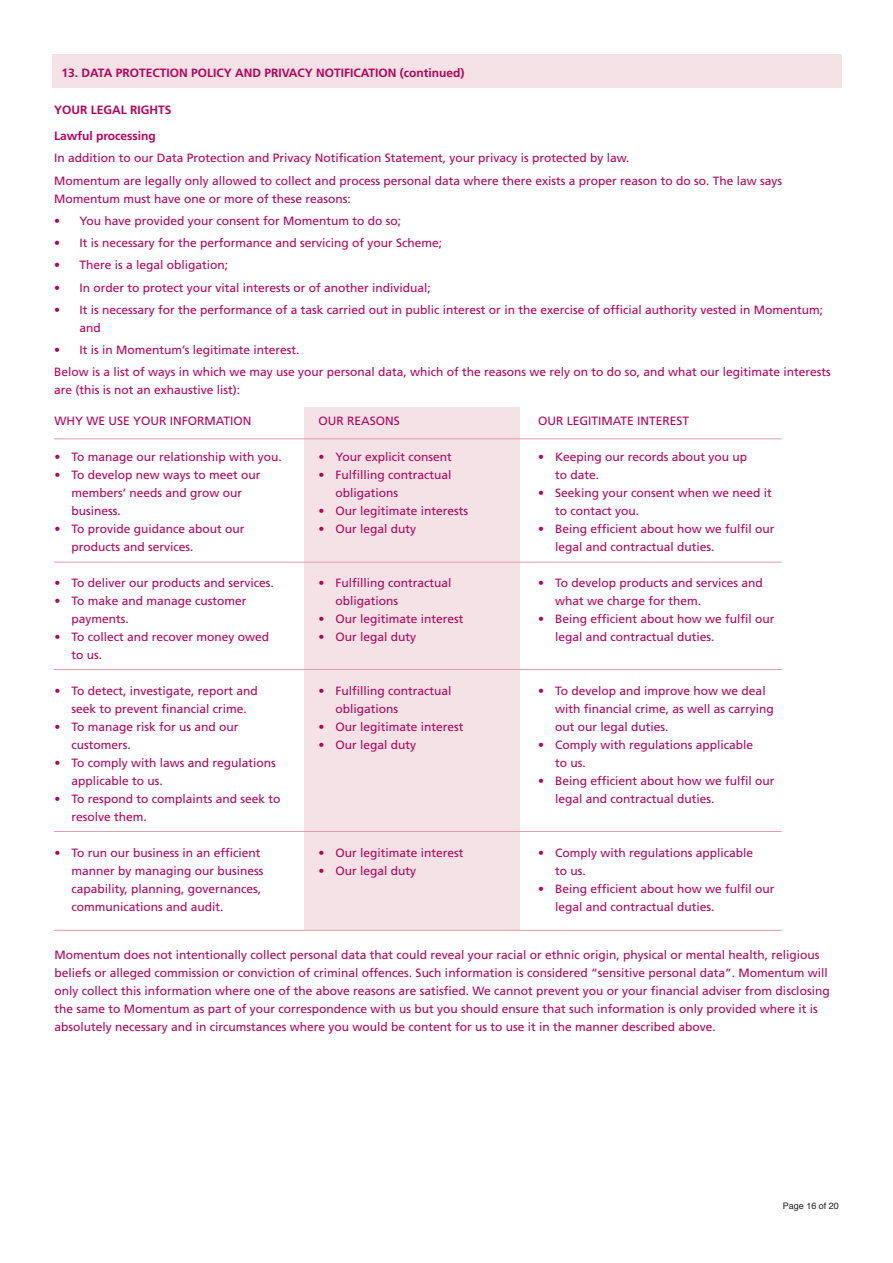
<style>
.page{position:relative;width:893px;height:1263px;background:#fff}
.page>*{position:absolute;margin:0;border:0;box-sizing:border-box;transform-origin:0 0}
.Description{font:12px/18px "Frutiger";color:#b4035b}
.Description-2{font:700 12px "Frutiger";color:#b4035b}
.t1{font:9px "Helvetica";color:#231f20}
</style>
<div class="page">
<div style="left:52px;top:54px;width:789px;height:33px;background:#f5e2e6"></div>
<div style="left:304px;top:407px;width:216px;height:523px;background:#f5e2e6"></div>
<hr style="left:54px;top:439px;width:728px;height:1px;background:#dc9cab">
<hr style="left:54px;top:831px;width:728px;height:1px;background:#dc9cab">
<hr style="left:54px;top:669px;width:728px;height:1px;background:#dc9cab">
<hr style="left:54px;top:562px;width:728px;height:1px;background:#dc9cab">
<hr style="left:54px;top:930px;width:728px;height:1px;background:#dc9cab">
<p class="Description-2" style="left:62px;top:66px;width:404px">13. DATA PROTECTION POLICY AND PRIVACY NOTIFICATION (continued)</p>
<p class="Description-2" style="left:54px;top:102px;width:119px">YOUR LEGAL RIGHTS</p>
<p class="Description-2" style="left:54px;top:129px;width:103px">Lawful processing</p>
<p class="Description" style="left:54px;top:149px;width:577px">In addition to our Data Protection and Privacy Notification Statement, your privacy is protected by law.</p>
<p class="Description" style="left:54px;top:171px;width:730px">Momentum are legally only allowed to collect and process personal data where there exists a proper reason to do so. The law says<br>Momentum must have one or more of these reasons:</p>
<p class="Description" style="left:54px;top:211px;width:349px">• You have provided your consent for Momentum to do so;</p>
<p class="Description" style="left:54px;top:234px;width:390px">• It is necessary for the performance and servicing of your Scheme;</p>
<p class="Description" style="left:54px;top:256px;width:176px">• There is a legal obligation;</p>
<p class="Description" style="left:54px;top:278px;width:378px">• In order to protect your vital interests or of another individual;</p>
<p class="Description" style="left:80px;top:300px;width:745px;text-indent:-26px">• It is necessary for the performance of a task carried out in public interest or in the exercise of official authority vested in Momentum; and</p>
<p class="Description" style="left:54px;top:341px;width:247px">• It is in Momentum’s legitimate interest.</p>
<p class="Description" style="left:54px;top:363px;width:778px">Below is a list of ways in which we may use your personal data, which of the reasons we rely on to do so, and what our legitimate interests are (this is not an exhaustive list):</p>
<p class="Description" style="left:54px;top:412px;width:199px">WHY WE USE YOUR INFORMATION</p>
<p class="Description" style="left:54px;top:448px;width:229px">• To manage our relationship with you.</p>
<p class="Description" style="left:71px;top:466px;width:191px;text-indent:-17px">• To develop new ways to meet our members’ needs and grow our business.</p>
<p class="Description" style="left:71px;top:520px;width:175px;text-indent:-17px">• To provide guidance about our products and services.</p>
<p class="Description" style="left:54px;top:574px;width:221px">• To deliver our products and services.</p>
<p class="Description" style="left:71px;top:592px;width:177px;text-indent:-17px">• To make and manage customer payments.</p>
<p class="Description" style="left:71px;top:628px;width:199px;text-indent:-17px">• To collect and recover money owed to us.</p>
<p class="Description" style="left:54px;top:682px;width:205px;text-align:center">• To detect, investigate, report and seek to prevent financial crime.</p>
<p class="Description" style="left:71px;top:718px;width:169px;text-indent:-17px">• To manage risk for us and our customers.</p>
<p class="Description" style="left:71px;top:754px;width:206px;text-indent:-17px">• To comply with laws and regulations applicable to us.</p>
<p class="Description" style="left:71px;top:790px;width:211px;text-indent:-17px">• To respond to complaints and seek to resolve them.</p>
<p class="Description" style="left:71px;top:844px;width:194px;text-indent:-17px">• To run our business in an efficient manner by managing our business capability, planning, governances, communications and audit.</p>
<p class="Description" style="left:318px;top:412px;width:83px">OUR REASONS</p>
<p class="Description" style="left:318px;top:448px;width:135px">• Your explicit consent</p>
<p class="Description" style="left:335px;top:466px;width:118px;text-indent:-17px">• Fulfilling contractual obligations</p>
<p class="Description" style="left:318px;top:502px;width:151px">• Our legitimate interests</p>
<p class="Description" style="left:318px;top:520px;width:99px">• Our legal duty</p>
<p class="Description" style="left:335px;top:574px;width:118px;text-indent:-17px">• Fulfilling contractual obligations</p>
<p class="Description" style="left:318px;top:610px;width:147px">• Our legitimate interest</p>
<p class="Description" style="left:318px;top:628px;width:99px">• Our legal duty</p>
<p class="Description" style="left:335px;top:682px;width:118px;text-indent:-17px">• Fulfilling contractual obligations</p>
<p class="Description" style="left:318px;top:718px;width:147px">• Our legitimate interest</p>
<p class="Description" style="left:318px;top:736px;width:99px">• Our legal duty</p>
<p class="Description" style="left:318px;top:844px;width:147px">• Our legitimate interest</p>
<p class="Description" style="left:318px;top:862px;width:99px">• Our legal duty</p>
<p class="Description" style="left:538px;top:412px;width:153px">OUR LEGITIMATE INTEREST</p>
<p class="Description" style="left:555px;top:448px;width:194px;text-indent:-17px">• Keeping our records about you up to date.</p>
<p class="Description" style="left:555px;top:484px;width:218px;text-indent:-17px">• Seeking your consent when we need it to contact you.</p>
<p class="Description" style="left:555px;top:520px;width:221px;text-indent:-17px">• Being efficient about how we fulfil our legal and contractual duties.</p>
<p class="Description" style="left:555px;top:574px;width:209px;text-indent:-17px">• To develop products and services and what we charge for them.</p>
<p class="Description" style="left:555px;top:610px;width:221px;text-indent:-17px">• Being efficient about how we fulfil our legal and contractual duties.</p>
<p class="Description" style="left:555px;top:682px;width:220px;text-indent:-17px">• To develop and improve how we deal with financial crime, as well as carrying out our legal duties.</p>
<p class="Description" style="left:555px;top:736px;width:200px;text-indent:-17px">• Comply with regulations applicable to us.</p>
<p class="Description" style="left:555px;top:772px;width:221px;text-indent:-17px">• Being efficient about how we fulfil our legal and contractual duties.</p>
<p class="Description" style="left:555px;top:844px;width:200px;text-indent:-17px">• Comply with regulations applicable to us.</p>
<p class="Description" style="left:555px;top:880px;width:221px;text-indent:-17px">• Being efficient about how we fulfil our legal and contractual duties.</p>
<p class="Description" style="left:54px;top:945px;width:777px">Momentum does not intentionally collect personal data that could reveal your racial or ethnic origin, physical or mental health, religious beliefs or alleged commission or conviction of criminal offences. Such information is considered “sensitive personal data”. Momentum will only collect this information where one of the above reasons are satisfied. We cannot prevent you or your financial adviser from disclosing the same to Momentum as part of your correspondence with us but you should ensure that such information is only provided where it is absolutely necessary and in circumstances where you would be content for us to use it in the manner described above.</p>
<p class="t1" style="left:783px;top:1199px;width:58px">Page 16 of 20</p>
</div>
